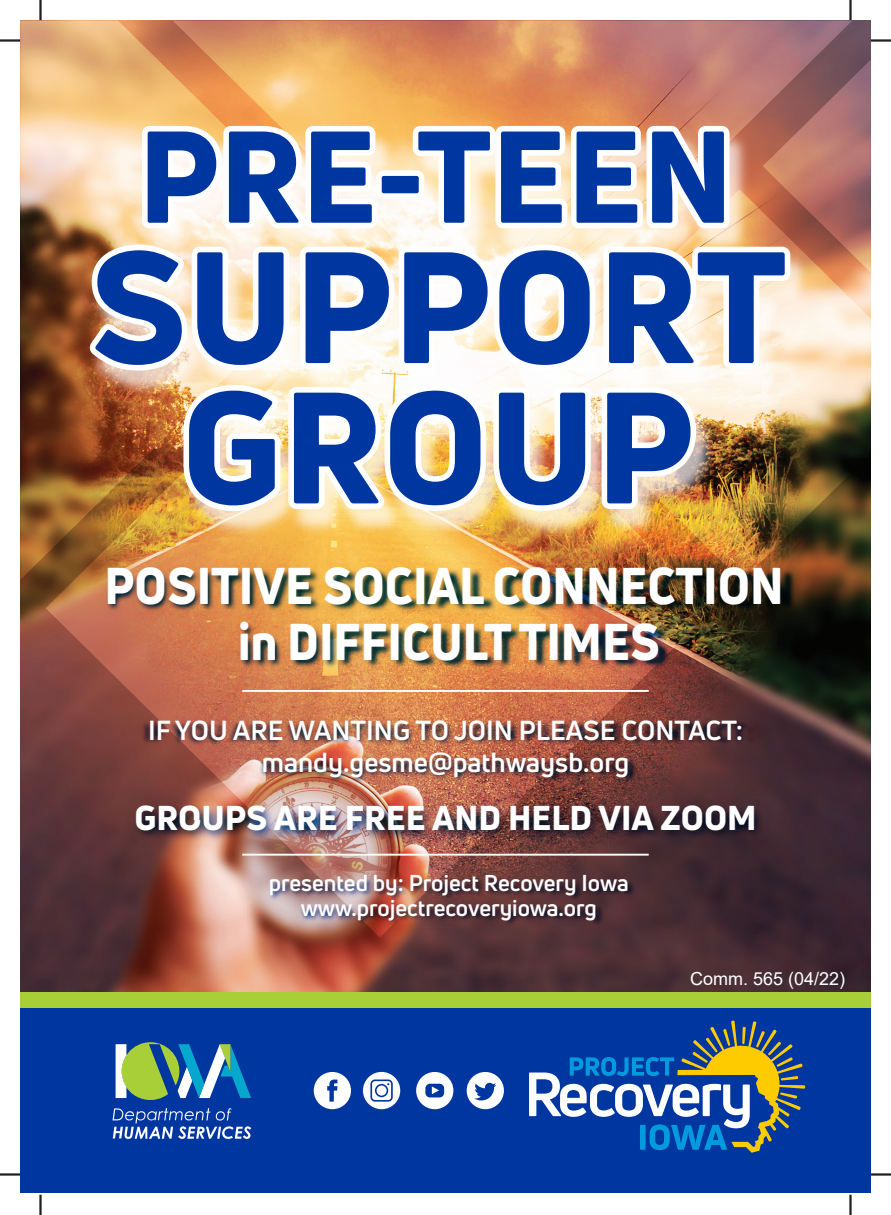
<style>
.page{position:relative;width:891px;height:1215px;background:#fff}
.page>*{position:absolute;margin:0;border:0;box-sizing:border-box;transform-origin:0 0}
.t1{font:800 50.62px/56.7px "Uni Neue";color:#fff;text-align:center;scale:.93 1}
.t2{font:800 33.75px "Uni Neue";color:#fff}
.t3{font:700 27px/32.4px "Uni Neue";color:#fff;text-align:center}
.t4{font:700 22.5px/24.8px "Uni Neue";color:#fff;text-align:center}
.t5{font:18px "Arial";color:#fff}
</style>
<div class="page">
<img style="left:21px;top:20px;width:850px;height:972px">
<hr style="left:849px;top:0;width:3px;height:20px;background:#231f20">
<hr style="left:871px;top:39px;width:20px;height:3px;background:#231f20">
<hr style="left:0;top:39px;width:20px;height:3px;background:#231f20">
<hr style="left:39px;top:0;width:3px;height:20px;background:#231f20">
<hr style="left:39px;top:1195px;width:3px;height:20px;background:#231f20">
<hr style="left:0;top:1173px;width:20px;height:3px;background:#231f20">
<hr style="left:849px;top:1195px;width:3px;height:20px;background:#231f20">
<hr style="left:871px;top:1173px;width:20px;height:3px;background:#231f20">
<div style="left:20px;top:992px;width:851px;height:185px;background:#a9cf38"></div>
<div style="left:20px;top:1009px;width:851px;height:184px;background:#0036a0"></div>
<svg style="left:353px;top:21px;width:499px;height:39px;background:#c4806c"></svg>
<svg style="left:20px;top:21px;width:333px;height:39px;background:#da9967"></svg>
<img style="left:57px;top:819px;width:783px;height:99px">
<img style="left:62px;top:819px;width:774px;height:46px">
<img style="left:190px;top:819px;width:524px;height:173px">
<img style="left:20px;top:60px;width:851px;height:548px">
<img style="left:89px;top:126px;width:701px;height:358px">
<svg style="left:148px;top:132px;width:68px;height:91px"></svg>
<svg style="left:229px;top:132px;width:70px;height:91px"></svg>
<svg style="left:311px;top:132px;width:61px;height:91px"></svg>
<div style="left:382px;top:176px;width:37px;height:17px;background:#0036a0;border-radius:2px"></div>
<svg style="left:418px;top:132px;width:72px;height:91px"></svg>
<svg style="left:95px;top:250px;width:87px;height:115px"></svg>
<svg style="left:197px;top:252px;width:87px;height:113px"></svg>
<svg style="left:306px;top:252px;width:83px;height:111px"></svg>
<svg style="left:404px;top:252px;width:84px;height:111px"></svg>
<svg style="left:499px;top:60px;width:372px;height:305px;background:#a3919e"></svg>
<svg style="left:189px;top:391px;width:86px;height:93px"></svg>
<svg style="left:294px;top:393px;width:85px;height:91px"></svg>
<svg style="left:390px;top:391px;width:90px;height:93px"></svg>
<svg style="left:499px;top:393px;width:86px;height:91px"></svg>
<svg style="left:607px;top:393px;width:84px;height:91px;background:#4b6db3"></svg>
<svg style="left:416px;top:1072px;width:37px;height:37px"></svg>
<svg style="left:467px;top:1072px;width:37px;height:37px"></svg>
<svg style="left:363px;top:1072px;width:37px;height:37px"></svg>
<svg style="left:314px;top:1072px;width:37px;height:37px"></svg>
<svg style="left:113px;top:1108px;width:138px;height:31px"></svg>
<svg style="left:116px;top:1042px;width:135px;height:58px"></svg>
<svg style="left:529px;top:1020px;width:277px;height:133px"></svg>
<img style="left:25px;top:484px;width:846px;height:335px">
<h1 class="t1" style="left:105px;top:557px;width:732px">POSITIVE SOCIAL CONNECTION in DIFFICULT TIMES</h1>
<p class="t3" style="left:148px;top:713px;width:596px">IF YOU ARE WANTING TO JOIN PLEASE CONTACT: mandy.gesme@pathwaysb.org</p>
<p class="t2" style="left:134px;top:795px;width:624px">GROUPS ARE FREE AND HELD VIA ZOOM</p>
<p class="t4" style="left:269px;top:870px;width:362px">presented by: Project Recovery Iowa www.projectrecoveryiowa.org</p>
<p class="t5" style="left:690px;top:966px;width:157px">Comm. 565 (04/22)</p>
</div>
